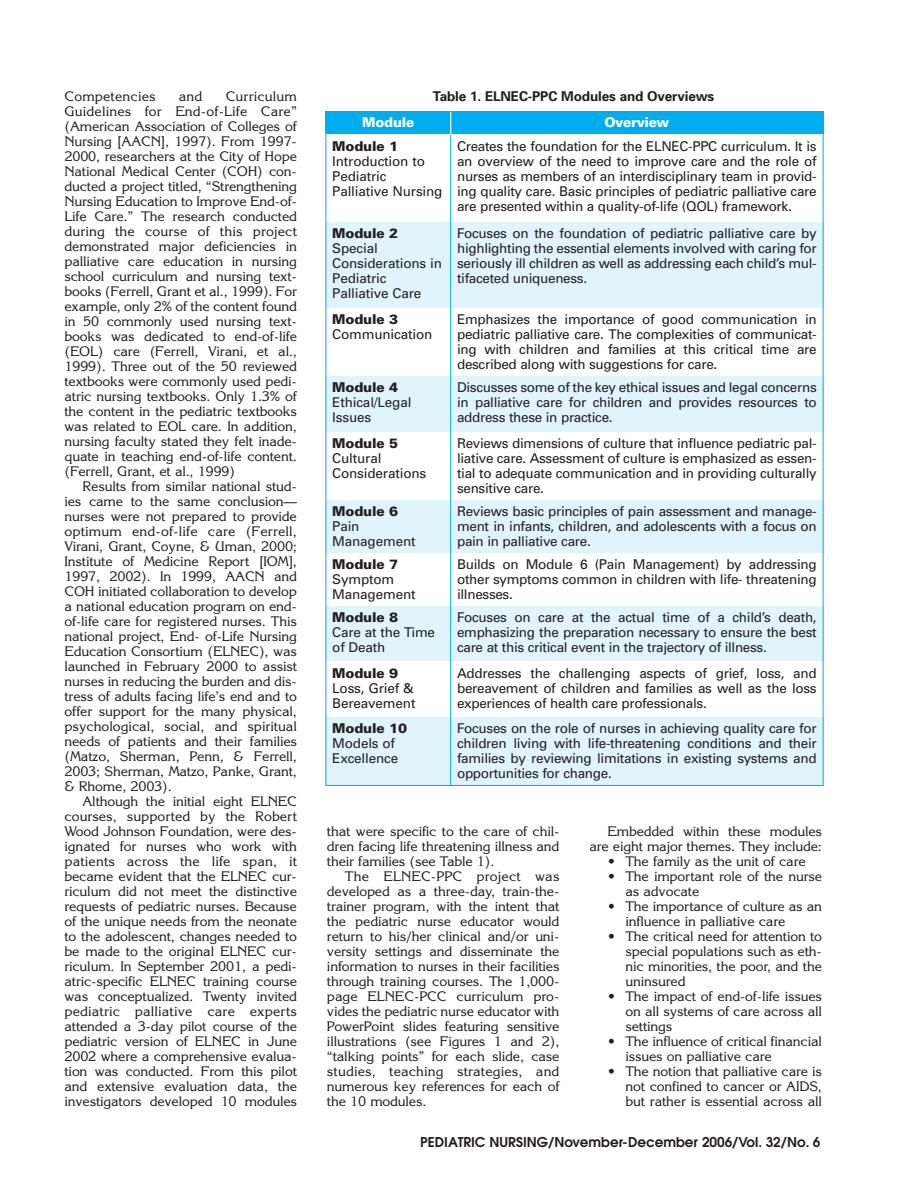
<style>
.page{position:relative;width:918px;height:1188px;background:#fff}
.page>*{position:absolute;margin:0;border:0;box-sizing:border-box;transform-origin:0 0}
.t1{font:13.5px/15px "Korinna";letter-spacing:-.01em;color:#231f20;text-align:justify}
.t2{font:13.5px/15px "Univers";letter-spacing:-.02em;color:#231f20;text-align:justify}
.t3{font:900 13.5px "Univers";letter-spacing:-.015em;color:#231f20}
.t4{font:600 13.5px "Avant Garde";color:#231f20}
.t5{font:700 13.5px "Univers";letter-spacing:-.01em;color:#231f20}
.t6{font:900 13.5px "Univers";letter-spacing:-.025em;color:#fff}
.t7{font:13.5px "Korinna";letter-spacing:.01em;color:#231f20}
</style>
<div class="page">
<div style="left:326px;top:112px;width:125px;height:23px;background:#00aeef"></div>
<div style="left:451px;top:112px;width:372px;height:23px;background:#00aeef"></div>
<div style="left:326px;top:222px;width:125px;height:86px;background:#e1f4fc"></div>
<div style="left:451px;top:222px;width:372px;height:86px;background:#e1f4fc"></div>
<div style="left:326px;top:376px;width:125px;height:56px;background:#e1f4fc"></div>
<div style="left:451px;top:376px;width:372px;height:56px;background:#e1f4fc"></div>
<div style="left:326px;top:501px;width:125px;height:53px;background:#e1f4fc"></div>
<div style="left:451px;top:501px;width:372px;height:53px;background:#e1f4fc"></div>
<div style="left:326px;top:607px;width:125px;height:55px;background:#e1f4fc"></div>
<div style="left:451px;top:607px;width:372px;height:55px;background:#e1f4fc"></div>
<div style="left:326px;top:717px;width:125px;height:69px;background:#e1f4fc"></div>
<div style="left:451px;top:717px;width:372px;height:69px;background:#e1f4fc"></div>
<hr style="left:326px;top:112px;width:1px;height:674px;background:#00aeef">
<hr style="left:450px;top:112px;width:1px;height:674px;background:#00aeef">
<hr style="left:823px;top:112px;width:1px;height:674px;background:#00aeef">
<hr style="left:326px;top:785px;width:497px;height:1px;background:#00aeef">
<svg style="left:450px;top:112px;width:1px;height:23px"></svg>
<p class="t1" style="left:64px;top:91px;width:234px;text-indent:161px">Curriculum Guidelines for End-of-Life Care” (American Association of Colleges of Nursing [AACN], 1997). From 1997- 2000, researchers at the City of Hope National Medical Center (COH) con&shy;ducted a project titled, “Strengthening Nursing Education to Improve End-of-Life Care.” The research conducted during the course of this project demonstrated major deficiencies in palliative care education in nursing school curriculum and nursing text&shy;books (Ferrell, Grant et al., 1999). For example, only 2% of the content found in 50 commonly used nursing text&shy;books was dedicated to end-of-life (EOL) care (Ferrell, Virani, et al., 1999). Three out of the 50 reviewed textbooks were commonly used pedi&shy;atric nursing textbooks. Only 1.3% of the content in the pediatric textbooks was related to EOL care. In addition, nursing faculty stated they felt inade&shy;quate in teaching end-of-life content. (Ferrell, Grant, et al., 1999)</p>
<p class="t1" style="left:64px;top:480px;width:234px;text-indent:18px">Results from similar national stud&shy;ies came to the same conclusion— nurses were not prepared to provide optimum end-of-life care (Ferrell, Virani, Grant, Coyne, &amp; Uman, 2000; Institute of Medicine Report [IOM], 1997, 2002). In 1999, AACN and COH initiated collaboration to develop a national education program on end&shy;of-life care for registered nurses. This national project, End- of-Life Nursing Education Consortium (ELNEC), was launched in February 2000 to assist nurses in reducing the burden and dis&shy;tress of adults facing life’s end and to offer support for the many physical, psychological, social, and spiritual needs of patients and their families (Matzo, Sherman, Penn, &amp; Ferrell, 2003; Sherman, Matzo, Panke, Grant, &amp; Rhome, 2003).</p>
<p class="t1" style="left:64px;top:795px;width:234px;text-indent:18px">Although the initial eight ELNEC courses, supported by the Robert Wood Johnson Foundation, were des&shy;ignated for nurses who work with patients across the life span, it became evident that the ELNEC cur&shy;riculum did not meet the distinctive requests of pediatric nurses. Because of the unique needs from the neonate to the adolescent, changes needed to be made to the original ELNEC cur&shy;riculum. In September 2001, a pedi&shy;atric-specific ELNEC training course was conceptualized. Twenty invited pediatric palliative care experts attended a 3-day pilot course of the pediatric version of ELNEC in June 2002 where a comprehensive evalua&shy;tion was conducted. From this pilot and extensive evaluation data, the investigators developed 10 modules</p>
<p class="t7" style="left:64px;top:91px;width:93px">Competencies</p>
<p class="t1" style="left:179px;top:91px;width:25px">and</p>
<p class="t5" style="left:433px;top:91px;width:283px">Table 1. ELNEC-PPC Modules and Overviews</p>
<p class="t6" style="left:362px;top:117px;width:54px">Module</p>
<p class="t6" style="left:604px;top:117px;width:66px">Overview</p>
<p class="t3" style="left:332px;top:141px;width:67px">Module 1</p>
<p class="t2" style="left:332px;top:155px;width:112px;text-align:left">Introduction to<br>Pediatric<br>Palliative Nursing</p>
<p class="t2" style="left:457px;top:140px;width:361px">Creates the foundation for the ELNEC-PPC curriculum. It is an overview of the need to improve care and the role of nurses as members of an interdisciplinary team in provid&shy;ing quality care. Basic principles of pediatric palliative care are presented within a quality-of-life (QOL) framework.</p>
<p class="t3" style="left:332px;top:228px;width:67px">Module 2</p>
<p class="t2" style="left:332px;top:242px;width:111px;text-align:left">Special<br>Considerations in<br>Pediatric<br>Palliative Care</p>
<p class="t3" style="left:332px;top:314px;width:67px">Module 3</p>
<p class="t2" style="left:332px;top:328px;width:102px">Communication</p>
<p class="t3" style="left:332px;top:382px;width:67px">Module 4</p>
<p class="t2" style="left:332px;top:396px;width:81px">Ethical/Legal<br>Issues</p>
<p class="t3" style="left:332px;top:438px;width:67px">Module 5</p>
<p class="t2" style="left:332px;top:452px;width:96px">Cultural<br>Considerations</p>
<p class="t3" style="left:332px;top:507px;width:67px">Module 6</p>
<p class="t2" style="left:332px;top:520px;width:85px">Pain<br>Management</p>
<p class="t3" style="left:332px;top:560px;width:67px">Module 7</p>
<p class="t2" style="left:332px;top:573px;width:85px">Symptom<br>Management</p>
<p class="t3" style="left:332px;top:613px;width:67px">Module 8</p>
<p class="t2" style="left:332px;top:626px;width:104px">Care at the Time of Death</p>
<p class="t3" style="left:332px;top:668px;width:67px">Module 9</p>
<p class="t2" style="left:332px;top:682px;width:85px">Loss, Grief &amp;<br>Bereavement</p>
<p class="t3" style="left:332px;top:723px;width:76px">Module 10</p>
<p class="t2" style="left:332px;top:737px;width:68px">Models of<br>Excellence</p>
<p class="t2" style="left:457px;top:227px;width:361px">Focuses on the foundation of pediatric palliative care by highlighting the essential elements involved with caring for seriously ill children as well as addressing each child’s mul&shy;tifaceted uniqueness.</p>
<p class="t2" style="left:457px;top:313px;width:361px">Emphasizes the importance of good communication in pediatric palliative care. The complexities of communicat&shy;ing with children and families at this critical time are described along with suggestions for care.</p>
<p class="t2" style="left:457px;top:381px;width:361px">Discusses some of the key ethical issues and legal concerns in palliative care for children and provides resources to address these in practice.</p>
<p class="t2" style="left:457px;top:437px;width:361px">Reviews dimensions of culture that influence pediatric pal&shy;liative care. Assessment of culture is emphasized as essen&shy;tial to adequate communication and in providing culturally sensitive care.</p>
<p class="t2" style="left:457px;top:505px;width:361px">Reviews basic principles of pain assessment and manage&shy;ment in infants, children, and adolescents with a focus on pain in palliative care.</p>
<p class="t2" style="left:457px;top:558px;width:361px">Builds on Module 6 (Pain Management) by addressing other symptoms common in children with life- threatening illnesses.</p>
<p class="t2" style="left:457px;top:611px;width:361px">Focuses on care at the actual time of a child’s death, emphasizing the preparation necessary to ensure the best care at this critical event in the trajectory of illness.</p>
<p class="t2" style="left:457px;top:667px;width:361px">Addresses the challenging aspects of grief, loss, and bereavement of children and families as well as the loss experiences of health care professionals.</p>
<p class="t2" style="left:457px;top:722px;width:361px">Focuses on the role of nurses in achieving quality care for children living with life-threatening conditions and their families by reviewing limitations in existing systems and opportunities for change.</p>
<p class="t1" style="left:327px;top:825px;width:234px">that were specific to the care of chil&shy;dren facing life threatening illness and their families (see Table 1).</p>
<p class="t1" style="left:327px;top:870px;width:234px;text-indent:18px">The ELNEC-PPC project was developed as a three-day, train-the&shy;trainer program, with the intent that the pediatric nurse educator would return to his/her clinical and/or uni&shy;versity settings and disseminate the information to nurses in their facilities through training courses. The 1,000- page ELNEC-PCC curriculum pro&shy;vides the pediatric nurse educator with PowerPoint slides featuring sensitive illustrations (see Figures 1 and 2), “talking points” for each slide, case studies, teaching strategies, and numerous key references for each of the 10 modules.</p>
<p class="t1" style="left:589px;top:825px;width:234px;text-align:right">Embedded within these modules are eight major themes. They include:</p>
<p class="t1" style="left:607px;top:855px;width:200px">• The family as the unit of care</p>
<p class="t1" style="left:625px;top:870px;width:198px;text-indent:-18px">• The important role of the nurse as advocate</p>
<p class="t1" style="left:625px;top:900px;width:198px;text-indent:-18px">• The importance of culture as an influence in palliative care</p>
<p class="t1" style="left:625px;top:930px;width:198px;text-indent:-18px">• The critical need for attention to special populations such as eth&shy;nic minorities, the poor, and the uninsured</p>
<p class="t1" style="left:625px;top:990px;width:198px;text-indent:-18px">• The impact of end-of-life issues on all systems of care across all settings</p>
<p class="t1" style="left:625px;top:1035px;width:198px;text-indent:-18px">• The influence of critical financial issues on palliative care</p>
<p class="t1" style="left:625px;top:1065px;width:198px;text-indent:-18px">• The notion that palliative care is not confined to cancer or AIDS, but rather is essential across all</p>
<p class="t4" style="left:420px;top:1137px;width:402px">PEDIATRIC NURSING/November-December 2006/Vol. 32/No. 6</p>
</div>
